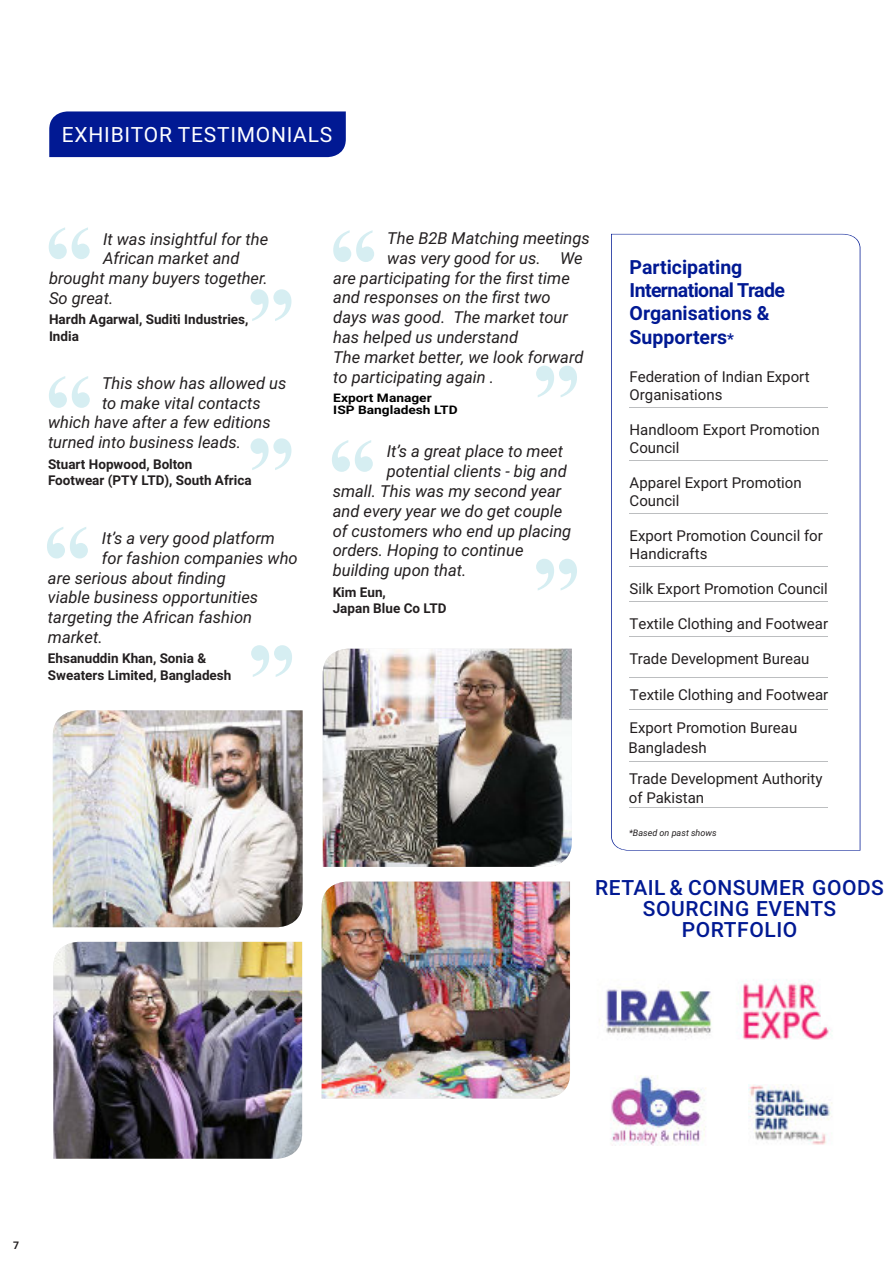
<style>
.page{position:relative;width:893px;height:1263px;background:#fff}
.page>*{position:absolute;margin:0;border:0;box-sizing:border-box;transform-origin:0 0}
.t1{font:500 21px/21px "Roboto";letter-spacing:.025em;color:#011993;text-align:center}
.t2{font:21px "Roboto";letter-spacing:.035em;color:#fff}
.t3{font:700 19.5px/23.4px "Roboto";color:#011993}
.t4{font:italic 16.5px "Roboto";color:#231f20}
.t5{font:15px/18px "Roboto";color:#231f20}
.t6{font:700 13.5px/16.2px "Roboto";color:#231f20}
.t7{font:700 11.85px/11.9px "Roboto";color:#000;scale:1.16 1}
.t8{font:700 10.5px "Roboto";color:#231f20}
.t9{font:italic 9px "Roboto";color:#231f20}
.s1{font-size:15px}
</style>
<div class="page">
<div style="left:49px;top:111px;width:297px;height:46px;background:#011993"></div>
<svg style="left:611px;top:234px;width:249px;height:617px"></svg>
<svg style="left:49px;top:227px;width:41px;height:32px"></svg>
<svg style="left:49px;top:376px;width:41px;height:32px"></svg>
<img style="left:53px;top:710px;width:250px;height:217px">
<svg style="left:333px;top:230px;width:41px;height:32px"></svg>
<img style="left:323px;top:649px;width:249px;height:218px">
<img style="left:53px;top:942px;width:249px;height:217px">
<svg style="left:332px;top:440px;width:41px;height:32px"></svg>
<svg style="left:536px;top:559px;width:41px;height:31px"></svg>
<svg style="left:47px;top:527px;width:41px;height:31px"></svg>
<svg style="left:251px;top:645px;width:41px;height:32px"></svg>
<img style="left:322px;top:881px;width:248px;height:217px">
<svg style="left:251px;top:438px;width:40px;height:32px"></svg>
<svg style="left:251px;top:289px;width:40px;height:32px"></svg>
<svg style="left:536px;top:366px;width:41px;height:31px"></svg>
<img style="left:599px;top:987px;width:113px;height:53px">
<img style="left:738px;top:979px;width:95px;height:61px">
<img style="left:611px;top:1076px;width:95px;height:69px">
<img style="left:749px;top:1085px;width:83px;height:60px">
<p class="t2" style="left:62px;top:126px;width:272px">EXHIBITOR TESTIMONIALS</p>
<p class="t4" style="left:103px;top:232px;width:167px">It was insightful for the</p>
<p class="t4" style="left:103px;top:252px;width:138px">African market and</p>
<p class="t4" style="left:49px;top:272px;width:220px">brought many buyers together.</p>
<p class="t4" style="left:49px;top:292px;width:66px">So great.</p>
<p class="t6" style="left:49px;top:313px;width:201px">Hardh Agarwal, Suditi Industries,<br>India</p>
<p class="t4" style="left:102px;top:376px;width:186px">This show has allowed us</p>
<p class="t4" style="left:102px;top:396px;width:160px">to make vital contacts</p>
<p class="t4" style="left:48px;top:416px;width:224px">which have after a few editions</p>
<p class="t4" style="left:48px;top:436px;width:195px">turned into business leads.</p>
<p class="t6" style="left:48px;top:457px;width:205px">Stuart Hopwood, Bolton<br>Footwear (PTY LTD), South Africa</p>
<p class="t4" style="left:102px;top:532px;width:175px">It’s a very good platform</p>
<p class="t4" style="left:102px;top:551px;width:197px">for fashion companies who</p>
<p class="t4" style="left:48px;top:571px;width:179px">are serious about finding</p>
<p class="t4" style="left:48px;top:591px;width:212px">viable business opportunities</p>
<p class="t4" style="left:48px;top:611px;width:206px">targeting the African fashion</p>
<p class="t4" style="left:48px;top:631px;width:56px">market.</p>
<p class="t6" style="left:48px;top:652px;width:185px">Ehsanuddin Khan, Sonia &amp;<br>Sweaters Limited, Bangladesh</p>
<p class="t4" style="left:387px;top:232px;width:204px">The B2B Matching meetings</p>
<p class="t4" style="left:387px;top:251px;width:197px">was very good for us. We</p>
<p class="t4" style="left:333px;top:271px;width:238px">are participating for the first time</p>
<p class="t4" style="left:333px;top:291px;width:219px">and responses on the first two</p>
<p class="t4" style="left:333px;top:311px;width:236px">days was good. The market tour</p>
<p class="t4" style="left:333px;top:331px;width:187px">has helped us understand</p>
<p class="t4" style="left:333px;top:350px;width:252px">The market better, we look forward</p>
<p class="t4" style="left:333px;top:370px;width:162px">to participating again .</p>
<p class="t7" style="left:333px;top:393px;width:109px">Export Manager<br>ISP Bangladesh LTD</p>
<p class="t4" style="left:387px;top:445px;width:178px">It’s a great place to meet</p>
<p class="t4" style="left:387px;top:465px;width:182px">potential clients - big and</p>
<p class="t4" style="left:333px;top:485px;width:230px">small. This was my second year</p>
<p class="t4" style="left:333px;top:504px;width:231px">and every year we do get couple</p>
<p class="t4" style="left:333px;top:524px;width:240px">of customers who end up placing</p>
<p class="t4" style="left:333px;top:544px;width:192px">orders. Hoping to continue</p>
<p class="t4" style="left:333px;top:564px;width:135px">building upon that.</p>
<p class="t6" style="left:333px;top:585px;width:115px">Kim Eun,<br>Japan Blue Co LTD</p>
<p class="t3" style="left:630px;top:257px;width:157px">Participating<br>International Trade<br>Organisations &amp;<br>Supporters<span class="s1">*</span></p>
<p class="t5" style="left:630px;top:369px;width:182px">Federation of Indian Export<br>Organisations</p>
<p class="t5" style="left:630px;top:422px;width:192px">Handloom Export Promotion<br>Council</p>
<p class="t5" style="left:630px;top:475px;width:174px">Apparel Export Promotion<br>Council</p>
<p class="t5" style="left:630px;top:528px;width:195px">Export Promotion Council for<br>Handicrafts</p>
<p class="t5" style="left:630px;top:581px;width:200px">Silk Export Promotion Council</p>
<p class="t5" style="left:630px;top:616px;width:200px">Textile Clothing and Footwear</p>
<p class="t5" style="left:630px;top:651px;width:181px">Trade Development Bureau</p>
<p class="t5" style="left:630px;top:680px;width:200px;line-height:32.2px">Textile Clothing and Footwear<br>Export Promotion Bureau</p>
<p class="t5" style="left:628px;top:734px;width:196px;line-height:30.9px">Bangladesh<br>Trade Development Authority</p>
<p class="t5" style="left:629px;top:790px;width:77px">of Pakistan</p>
<p class="t9" style="left:629px;top:829px;width:89px">*Based on past shows</p>
<p class="t1" style="left:595px;top:879px;width:290px">RETAIL &amp; CONSUMER GOODS<br>SOURCING EVENTS<br>PORTFOLIO</p>
<p class="t8" style="left:13px;top:1241px;width:8px">7</p>
</div>
